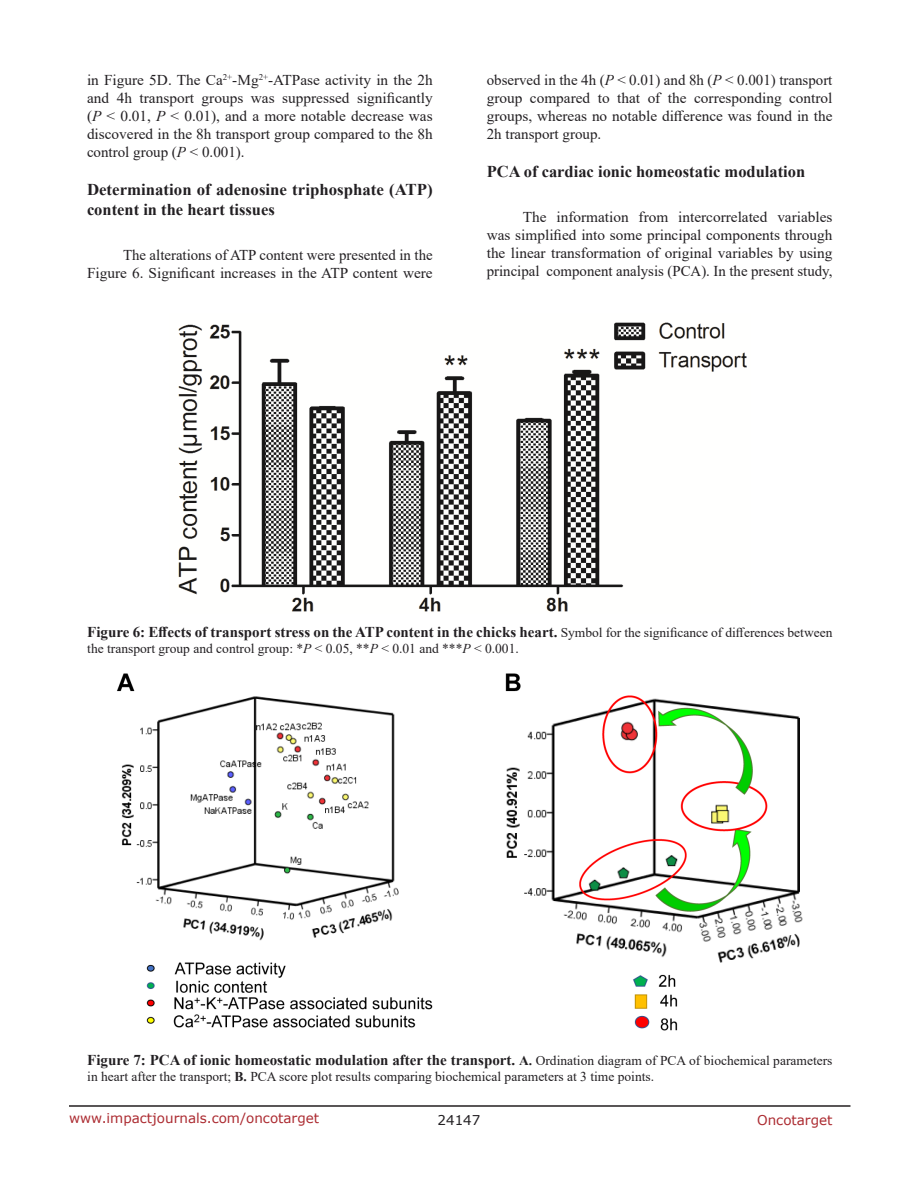
<style>
.page{position:relative;width:918px;height:1188px;background:#fff}
.page>*{position:absolute;margin:0;border:0;box-sizing:border-box;transform-origin:0 0}
.SubHeading{font:700 16.5px/19.8px "Times New Roman";color:#221f22}
.BodyText{font:15px/18px "Times New Roman";color:#221f22;text-align:justify}
.FigureText{font:700 15px "Times New Roman";color:#221f22}
.FigureText-2{font:13.5px "Times New Roman";color:#221f22}
.t1{font:13.5px "Verdana";color:#ac2b31}
.t2{font:13.5px "Verdana";color:#221f22}
.s1{font-style:italic}
.s2{font-weight:400;font-size:13.5px}
.s3{font-size:13.5px}
.s4{font-weight:700}
</style>
<div class="page">
<hr style="left:69px;top:1105px;width:781px;height:2px;background:#231f20">
<img style="left:178px;top:322px;width:569px;height:290px">
<img style="left:117px;top:673px;width:686px;height:358px">
<p class="BodyText" style="left:87px;top:71px;width:347px">in Figure 5D. The Ca<sup>2+</sup>-Mg<sup>2+</sup>-ATPase activity in the 2h and 4h transport groups was suppressed significantly (<span class="s1">P</span> &lt; 0.01, <span class="s1">P</span> &lt; 0.01), and a more notable decrease was discovered in the 8h transport group compared to the 8h control group (<span class="s1">P</span> &lt; 0.001).</p>
<p class="SubHeading" style="left:87px;top:179px;width:347px">Determination of adenosine triphosphate (ATP) content in the heart tissues</p>
<p class="BodyText" style="left:87px;top:246px;width:347px;text-align:right">The alterations of ATP content were presented in the<br>Figure 6. Significant increases in the ATP content were</p>
<p class="BodyText" style="left:487px;top:71px;width:347px">observed in the 4h (<span class="s1">P</span> &lt; 0.01) and 8h (<span class="s1">P</span> &lt; 0.001) transport group compared to that of the corresponding control groups, whereas no notable difference was found in the 2h transport group.</p>
<p class="SubHeading" style="left:487px;top:161px;width:320px">PCA of cardiac ionic homeostatic modulation</p>
<p class="BodyText" style="left:487px;top:208px;width:347px;text-indent:36px">The information from intercorrelated variables was simplified into some principal components through the linear transformation of original variables by using principal component analysis (PCA). In the present study,</p>
<p class="FigureText" style="left:87px;top:621px;width:747px">Figure 6: Effects of transport stress on the ATP content in the chicks heart. <span class="s2">Symbol for the significance of differences between</span></p>
<p class="FigureText-2" style="left:87px;top:639px;width:433px">the transport group and control group: *<span class="s1">P</span> &lt; 0.05, **<span class="s1">P</span> &lt; 0.01 and ***<span class="s1">P</span> &lt; 0.001.</p>
<p class="FigureText" style="left:87px;top:1049px;width:747px">Figure 7: PCA of ionic homeostatic modulation after the transport. <span class="s3">A.</span> <span class="s2">Ordination diagram of PCA of biochemical parameters</span></p>
<p class="FigureText-2" style="left:87px;top:1067px;width:568px">in heart after the transport; <span class="s4">B.</span> PCA score plot results comparing biochemical parameters at 3 time points.</p>
<p class="t1" style="left:69px;top:1109px;width:252px">www.impactjournals.com/oncotarget</p>
<p class="t2" style="left:438px;top:1111px;width:44px">24147</p>
<p class="t1" style="left:757px;top:1111px;width:77px">Oncotarget</p>
</div>
